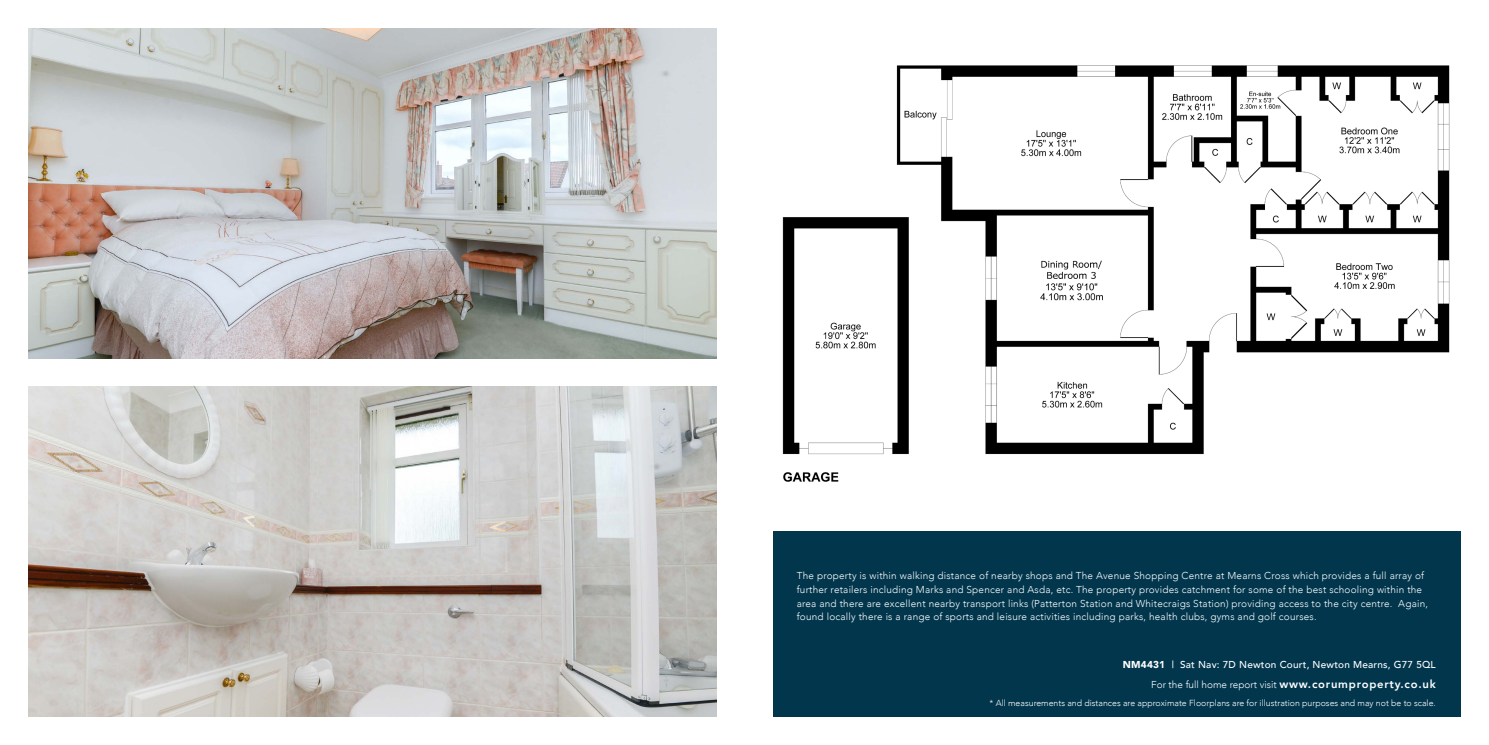
<style>
.page{position:relative;width:1489px;height:745px;background:#fff}
.page>*{position:absolute;margin:0;border:0;box-sizing:border-box;transform-origin:0 0}
.t1{font:300 10px/13.8px "Avenir";letter-spacing:.02em;color:#fff}
.t2{font:500 10px/20px "Avenir";letter-spacing:.02em;color:#fff;text-align:right}
.t3{font:300 8.75px "Avenir";color:#fff}
.s1{font-weight:900}
.s2{font-weight:300}
.s3{font-weight:800;font-size:11.25px}
</style>
<div class="page">
<img style="left:28px;top:28px;width:688px;height:330px">
<img style="left:28px;top:386px;width:688px;height:330px">
<img style="left:782px;top:65px;width:668px;height:417px">
<div style="left:772px;top:531px;width:688px;height:185px;background:#01364d"></div>
<p class="t1" style="left:796px;top:568px;width:632px">The property is within walking distance of nearby shops and The Avenue Shopping Centre at Mearns Cross which provides a full array of further retailers including Marks and Spencer and Asda, etc. The property provides catchment for some of the best schooling within the area and there are excellent nearby transport links (Patterton Station and Whitecraigs Station) providing access to the city centre. Again, found locally there is a range of sports and leisure activities including parks, health clubs, gyms and golf courses.</p>
<p class="t2" style="left:1122px;top:653px;width:314px"><span class="s1">NM4431</span> | Sat Nav: 7D Newton Court, Newton Mearns, G77 5QL<br><span class="s2">For the full home report visit</span> <span class="s3">www.corumproperty.co.uk</span></p>
<p class="t3" style="left:989px;top:697px;width:448px">* All measurements and distances are approximate Floorplans are for illustration purposes and may not be to scale.</p>
</div>
